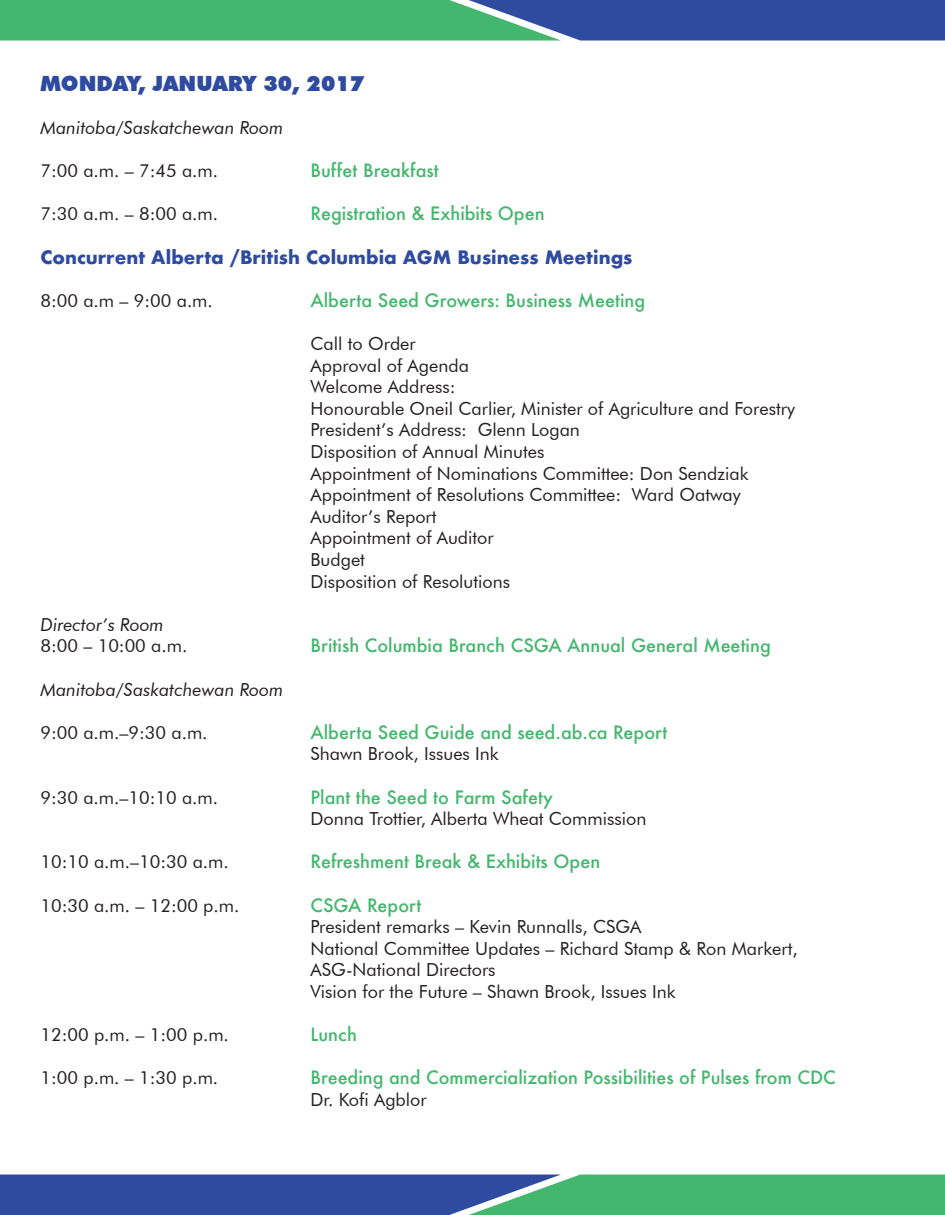
<style>
.page{position:relative;width:945px;height:1215px;background:#fff}
.page>*{position:absolute;margin:0;border:0;box-sizing:border-box;transform-origin:0 0}
.t1{font:900 21px "Futura BT";color:#2f4b9f}
.t2{font:18px/21.6px "Futura BT";color:#231f20}
.t3{font:500 18px "Futura";color:#43b76e}
.t4{font:italic 18px "Futura BT";color:#231f20}
.t5{font:700 18px "Futura";color:#2f4b9f}
</style>
<div class="page">
<svg style="left:0;top:1174px;width:945px;height:41px;background:#3e7f8c"></svg>
<svg style="left:0;top:0;width:945px;height:40px;background:#3e8886"></svg>
<p class="t1" style="left:40px;top:71px;width:325px">MONDAY, JANUARY 30, 2017</p>
<p class="t4" style="left:40px;top:117px;width:244px">Manitoba/Saskatchewan Room</p>
<p class="t2" style="left:40px;top:160px;width:179px">7:00 a.m. – 7:45 a.m.</p>
<p class="t3" style="left:310px;top:158px;width:130px">Buffet Breakfast</p>
<p class="t2" style="left:40px;top:203px;width:179px">7:30 a.m. – 8:00 a.m.</p>
<p class="t3" style="left:310px;top:201px;width:236px">Registration &amp; Exhibits Open</p>
<p class="t5" style="left:40px;top:244px;width:593px">Concurrent Alberta /British Columbia AGM Business Meetings</p>
<p class="t2" style="left:40px;top:289px;width:174px">8:00 a.m – 9:00 a.m.</p>
<p class="t3" style="left:310px;top:288px;width:336px">Alberta Seed Growers: Business Meeting</p>
<p class="t2" style="left:310px;top:333px;width:107px">Call to Order</p>
<p class="t2" style="left:310px;top:354px;width:160px">Approval of Agenda</p>
<p class="t2" style="left:310px;top:376px;width:486px">Welcome Address:<br>Honourable Oneil Carlier, Minister of Agriculture and Forestry</p>
<p class="t2" style="left:310px;top:419px;width:271px">President’s Address: Glenn Logan</p>
<p class="t2" style="left:310px;top:441px;width:235px">Disposition of Annual Minutes</p>
<p class="t2" style="left:310px;top:462px;width:440px">Appointment of Nominations Committee: Don Sendziak</p>
<p class="t2" style="left:310px;top:484px;width:432px">Appointment of Resolutions Committee: Ward Oatway</p>
<p class="t2" style="left:310px;top:505px;width:128px">Auditor’s Report</p>
<p class="t2" style="left:310px;top:527px;width:185px">Appointment of Auditor</p>
<p class="t2" style="left:310px;top:549px;width:56px">Budget</p>
<p class="t2" style="left:310px;top:570px;width:201px">Disposition of Resolutions</p>
<p class="t4" style="left:40px;top:613px;width:125px">Director’s Room</p>
<p class="t2" style="left:40px;top:635px;width:148px">8:00 – 10:00 a.m.</p>
<p class="t3" style="left:310px;top:633px;width:462px">British Columbia Branch CSGA Annual General Meeting</p>
<p class="t4" style="left:40px;top:678px;width:244px">Manitoba/Saskatchewan Room</p>
<p class="t2" style="left:40px;top:721px;width:169px">9:00 a.m.–9:30 a.m.</p>
<p class="t3" style="left:310px;top:720px;width:358px">Alberta Seed Guide and seed.ab.ca Report</p>
<p class="t2" style="left:310px;top:743px;width:190px">Shawn Brook, Issues Ink</p>
<p class="t2" style="left:40px;top:786px;width:179px">9:30 a.m.–10:10 a.m.</p>
<p class="t3" style="left:310px;top:785px;width:244px">Plant the Seed to Farm Safety</p>
<p class="t2" style="left:310px;top:808px;width:337px">Donna Trottier, Alberta Wheat Commission</p>
<p class="t2" style="left:40px;top:851px;width:190px">10:10 a.m.–10:30 a.m.</p>
<p class="t3" style="left:310px;top:849px;width:291px">Refreshment Break &amp; Exhibits Open</p>
<p class="t2" style="left:40px;top:894px;width:200px">10:30 a.m. – 12:00 p.m.</p>
<p class="t3" style="left:310px;top:893px;width:112px">CSGA Report</p>
<p class="t2" style="left:310px;top:916px;width:332px">President remarks – Kevin Runnalls, CSGA</p>
<p class="t2" style="left:310px;top:937px;width:489px">National Committee Updates – Richard Stamp &amp; Ron Markert,<br>ASG-National Directors</p>
<p class="t2" style="left:310px;top:981px;width:367px">Vision for the Future – Shawn Brook, Issues Ink</p>
<p class="t2" style="left:40px;top:1024px;width:190px">12:00 p.m. – 1:00 p.m.</p>
<p class="t3" style="left:310px;top:1022px;width:48px">Lunch</p>
<p class="t2" style="left:40px;top:1067px;width:179px">1:00 p.m. – 1:30 p.m.</p>
<p class="t3" style="left:310px;top:1065px;width:527px">Breeding and Commercialization Possibilities of Pulses from CDC</p>
<p class="t2" style="left:310px;top:1089px;width:118px">Dr. Kofi Agblor</p>
</div>
